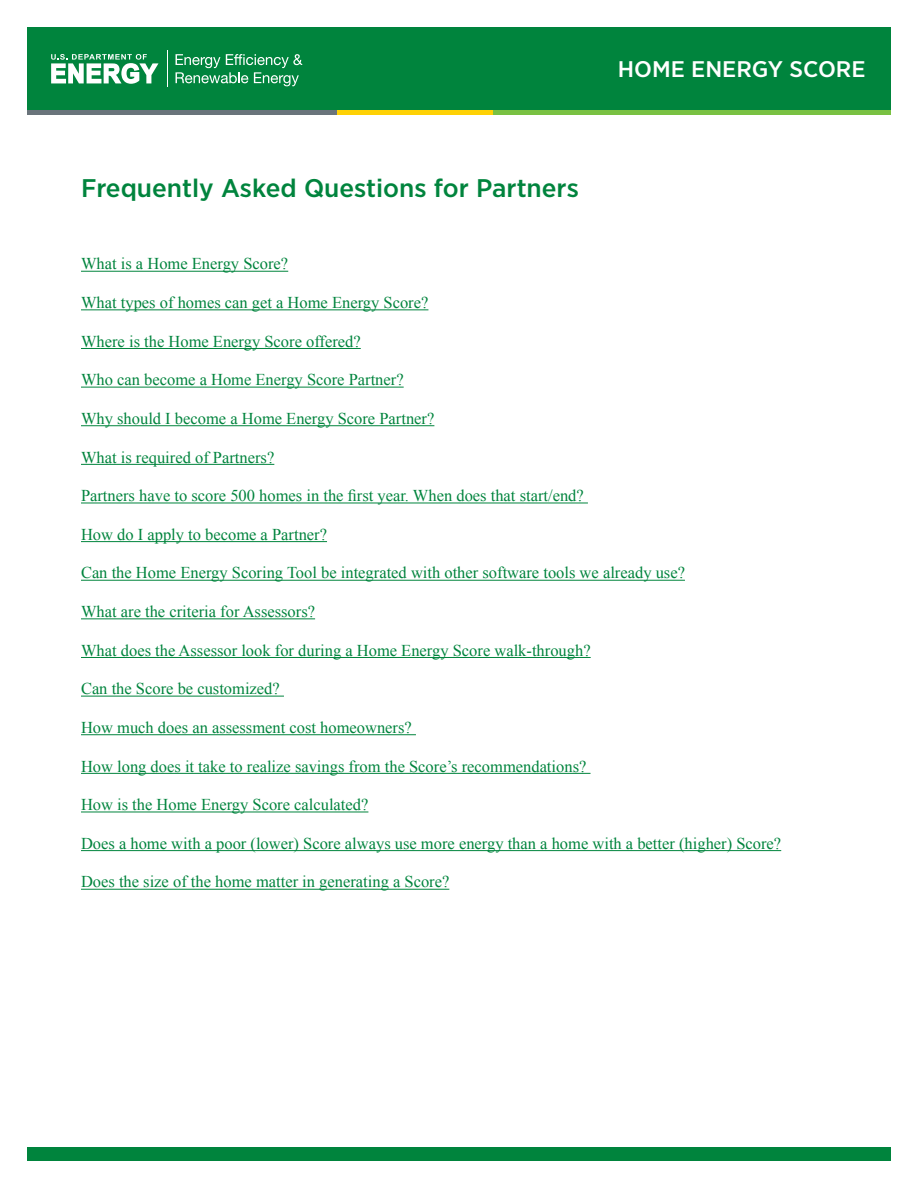
<style>
.page{position:relative;width:918px;height:1188px;background:#fff}
.page>*{position:absolute;margin:0;border:0;box-sizing:border-box;transform-origin:0 0}
.fact_sheet_title{font:500 25.5px "Gotham Narrow";color:#00843d;scale:1.1 1}
.t1{font:500 22.65px "Gotham Narrow";color:#fff;scale:1.1 1}
.Paragraph_Style_1{font:16.5px "Times New Roman";color:#00843d}
</style>
<div class="page">
<div style="left:27px;top:27px;width:864px;height:84px;background:#00843d"></div>
<div style="left:27px;top:1148px;width:864px;height:13px;background:#00843d"></div>
<div style="left:27px;top:110px;width:311px;height:5px;background:#6a747b"></div>
<div style="left:338px;top:110px;width:156px;height:5px;background:#fed105"></div>
<div style="left:494px;top:110px;width:397px;height:5px;background:#79c142"></div>
<svg style="left:51px;top:54px;width:107px;height:30px"></svg>
<hr style="left:167px;top:50px;width:1px;height:37px;background:#fff">
<svg style="left:176px;top:54px;width:127px;height:32px"></svg>
<hr style="left:81px;top:271px;width:207px;height:1px;background:#00843d">
<hr style="left:81px;top:309px;width:347px;height:1px;background:#00843d">
<hr style="left:81px;top:348px;width:280px;height:1px;background:#00843d">
<hr style="left:81px;top:387px;width:323px;height:1px;background:#00843d">
<hr style="left:81px;top:425px;width:353px;height:1px;background:#00843d">
<hr style="left:81px;top:464px;width:193px;height:1px;background:#00843d">
<hr style="left:81px;top:503px;width:507px;height:1px;background:#00843d">
<hr style="left:81px;top:541px;width:246px;height:1px;background:#00843d">
<hr style="left:81px;top:580px;width:604px;height:1px;background:#00843d">
<hr style="left:81px;top:618px;width:234px;height:1px;background:#00843d">
<hr style="left:81px;top:657px;width:510px;height:1px;background:#00843d">
<hr style="left:81px;top:696px;width:203px;height:1px;background:#00843d">
<hr style="left:81px;top:734px;width:335px;height:1px;background:#00843d">
<hr style="left:81px;top:773px;width:510px;height:1px;background:#00843d">
<hr style="left:81px;top:812px;width:287px;height:1px;background:#00843d">
<hr style="left:81px;top:850px;width:700px;height:1px;background:#00843d">
<hr style="left:81px;top:889px;width:368px;height:1px;background:#00843d">
<p class="fact_sheet_title" style="left:81px;top:172px;width:454px">Frequently Asked Questions for Partners</p>
<p class="t1" style="left:618px;top:54px;width:227px">HOME ENERGY SCORE</p>
<p class="Paragraph_Style_1" style="left:81px;top:253px;width:209px">What is a Home Energy Score?</p>
<p class="Paragraph_Style_1" style="left:81px;top:291px;width:349px">What types of homes can get a Home Energy Score?</p>
<p class="Paragraph_Style_1" style="left:81px;top:330px;width:281px">Where is the Home Energy Score offered?</p>
<p class="Paragraph_Style_1" style="left:81px;top:369px;width:324px">Who can become a Home Energy Score Partner?</p>
<p class="Paragraph_Style_1" style="left:81px;top:407px;width:355px">Why should I become a Home Energy Score Partner?</p>
<p class="Paragraph_Style_1" style="left:81px;top:446px;width:195px">What is required of Partners?</p>
<p class="Paragraph_Style_1" style="left:81px;top:485px;width:504px">Partners have to score 500 homes in the first year. When does that start/end?</p>
<p class="Paragraph_Style_1" style="left:81px;top:523px;width:248px">How do I apply to become a Partner?</p>
<p class="Paragraph_Style_1" style="left:81px;top:562px;width:606px">Can the Home Energy Scoring Tool be integrated with other software tools we already use?</p>
<p class="Paragraph_Style_1" style="left:81px;top:600px;width:236px">What are the criteria for Assessors?</p>
<p class="Paragraph_Style_1" style="left:81px;top:639px;width:511px">What does the Assessor look for during a Home Energy Score walk-through?</p>
<p class="Paragraph_Style_1" style="left:81px;top:678px;width:200px">Can the Score be customized?</p>
<p class="Paragraph_Style_1" style="left:81px;top:716px;width:332px">How much does an assessment cost homeowners?</p>
<p class="Paragraph_Style_1" style="left:81px;top:755px;width:507px">How long does it take to realize savings from the Score’s recommendations?</p>
<p class="Paragraph_Style_1" style="left:81px;top:794px;width:289px">How is the Home Energy Score calculated?</p>
<p class="Paragraph_Style_1" style="left:81px;top:832px;width:702px">Does a home with a poor (lower) Score always use more energy than a home with a better (higher) Score?</p>
<p class="Paragraph_Style_1" style="left:81px;top:871px;width:370px">Does the size of the home matter in generating a Score?</p>
</div>
